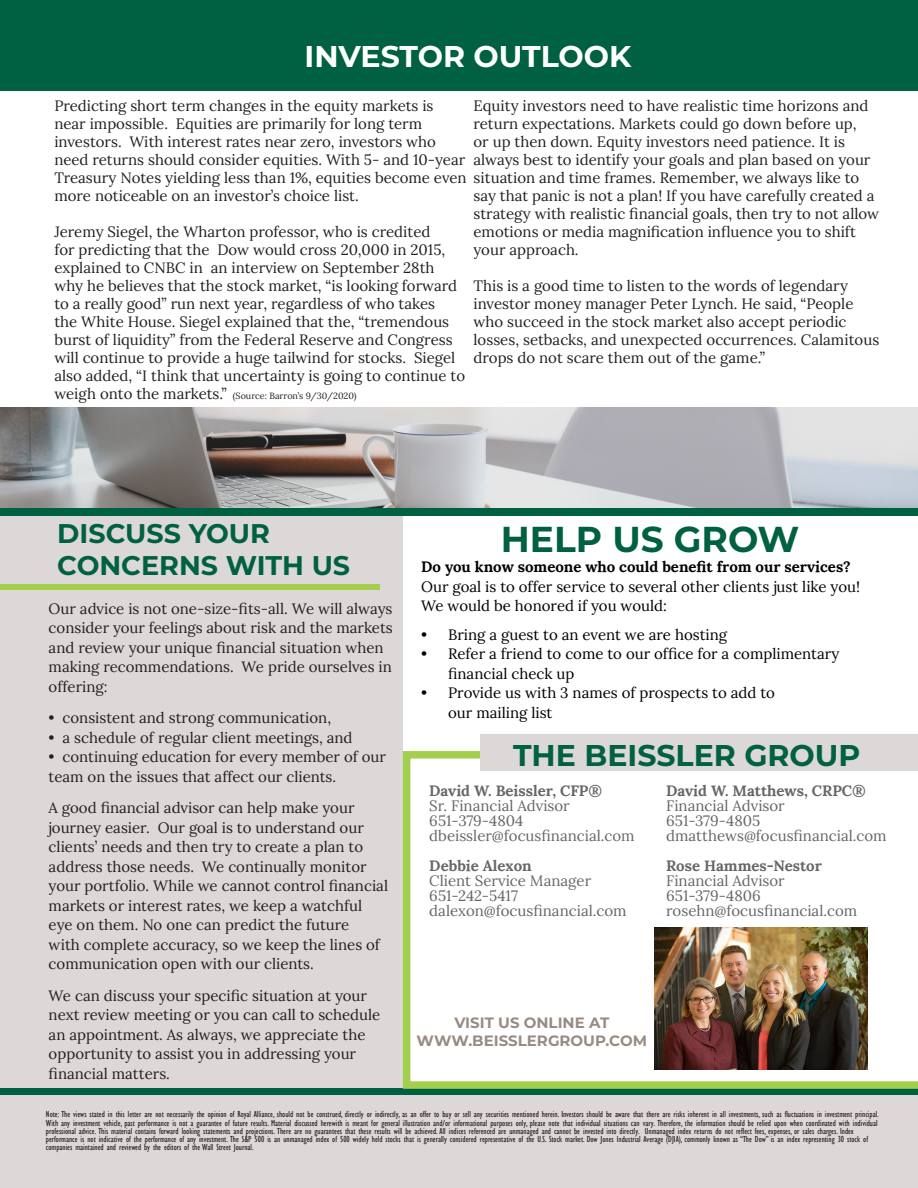
<style>
.page{position:relative;width:918px;height:1188px;background:#fff}
.page>*{position:absolute;margin:0;border:0;box-sizing:border-box;transform-origin:0 0}
.HEADLINE{font:700 36px "Montserrat";color:#006142}
.HEADLINE-2{font:700 30px "Montserrat";color:#006142}
.Body{font:700 30px "Montserrat";color:#fff}
.Body-2{font:700 27px/32.4px "Montserrat";color:#006142}
.Body-3{font:15px/18px "Lora";color:#231f20}
.Body-4{font:15px/19.5px "Lora";color:#000}
.Body-5{font:15px "Lora";color:#656666}
.Body-6{font:700 15px "Lora";color:#656666}
.Body-7{font:700 15px "Lora";color:#000}
.Heading_Master{font:700 15px/18px "Montserrat";color:#998b83;text-align:center}
.Body-8{font:condensed 9px/8.2px "Gill Sans";color:#231f20}
.Body-9{font:9px "Lora";color:#231f20}
.s1{font-size:15px}
</style>
<div class="page">
<div style="left:0;top:511px;width:403px;height:622px;background:#dcd8d7"></div>
<div style="left:0;top:1087px;width:918px;height:101px;background:#dcd8d7"></div>
<div style="left:0;top:1089px;width:918px;height:6px;background:#006142"></div>
<div style="left:0;top:506px;width:918px;height:10px;background:#006142"></div>
<div style="left:0;top:584px;width:380px;height:6px;background:#a4cf4e"></div>
<svg style="left:403px;top:751px;width:515px;height:338px"></svg>
<div style="left:480px;top:734px;width:438px;height:37px;background:#dcd8d7"></div>
<div style="left:0;top:0;width:918px;height:90px;background:#006142"></div>
<img style="left:0;top:407px;width:918px;height:101px">
<img style="left:655px;top:928px;width:212px;height:141px">
<p class="Body" style="left:305px;top:34px;width:328px">INVESTOR OUTLOOK</p>
<p class="Body-3" style="left:54px;top:96px;width:414px">Predicting short term changes in the equity markets is near impossible. Equities are primarily for long term investors. With interest rates near zero, investors who need returns should consider equities. With 5- and 10-year Treasury Notes yielding less than 1%, equities become even more noticeable on an investor’s choice list.</p>
<p class="Body-3" style="left:54px;top:222px;width:412px">Jeremy Siegel, the Wharton professor, who is credited<br>for predicting that the Dow would cross 20,000 in 2015, explained to CNBC in an interview on September 28th why he believes that the stock market, “is looking forward to a really good” run next year, regardless of who takes<br>the White House. Siegel explained that the, “tremendous burst of liquidity” from the Federal Reserve and Congress will continue to provide a huge tailwind for stocks. Siegel also added, “I think that uncertainty is going to continue to</p>
<p class="Body-9" style="left:54px;top:389px;width:304px"><span class="s1">weigh onto the markets.”</span> (Source: Barron’s 9/30/2020)</p>
<p class="Body-3" style="left:474px;top:96px;width:407px">Equity investors need to have realistic time horizons and return expectations. Markets could go down before up,<br>or up then down. Equity investors need patience. It is always best to identify your goals and plan based on your situation and time frames. Remember, we always like to say that panic is not a plan! If you have carefully created a strategy with realistic financial goals, then try to not allow emotions or media magnification influence you to shift your approach.</p>
<p class="Body-3" style="left:474px;top:276px;width:407px">This is a good time to listen to the words of legendary investor money manager Peter Lynch. He said, “People who succeed in the stock market also accept periodic losses, setbacks, and unexpected occurrences. Calamitous drops do not scare them out of the game.”</p>
<p class="Body-2" style="left:57px;top:516px;width:294px">DISCUSS YOUR<br>CONCERNS WITH US</p>
<p class="Body-3" style="left:49px;top:597px;width:346px;line-height:19.5px">Our advice is not one-size-fits-all. We will always consider your feelings about risk and the markets and review your unique financial situation when making recommendations. We pride ourselves in offering:</p>
<p class="Body-3" style="left:49px;top:708px;width:284px">• consistent and strong communication,</p>
<p class="Body-3" style="left:49px;top:727px;width:305px">• a schedule of regular client meetings, and</p>
<p class="Body-3" style="left:49px;top:746px;width:339px;line-height:19.5px">• continuing education for every member of our team on the issues that affect our clients.</p>
<p class="Body-3" style="left:49px;top:797px;width:341px;line-height:19.5px">A good financial advisor can help make your journey easier. Our goal is to understand our clients’ needs and then try to create a plan to address those needs. We continually monitor your portfolio. While we cannot control financial markets or interest rates, we keep a watchful eye on them. No one can predict the future<br>with complete accuracy, so we keep the lines of communication open with our clients.</p>
<p class="Body-3" style="left:49px;top:984px;width:333px;line-height:19.5px">We can discuss your specific situation at your next review meeting or you can call to schedule an appointment. As always, we appreciate the opportunity to assist you in addressing your financial matters.</p>
<p class="HEADLINE" style="left:501px;top:513px;width:300px">HELP US GROW</p>
<p class="Body-4" style="left:421px;top:576px;width:440px">Our goal is to offer service to several other clients just like you!<br>We would be honored if you would:</p>
<p class="Body-4" style="left:421px;top:624px;width:307px">• Bring a guest to an event we are hosting</p>
<p class="Body-4" style="left:448px;top:643px;width:393px;text-indent:-27px">• Refer a friend to come to our office for a complimentary financial check up</p>
<p class="Body-4" style="left:448px;top:682px;width:328px;text-indent:-27px">• Provide us with 3 names of prospects to add to our mailing list</p>
<p class="Body-7" style="left:421px;top:554px;width:431px">Do you know someone who could benefit from our services?</p>
<p class="HEADLINE-2" style="left:513px;top:733px;width:349px">THE BEISSLER GROUP</p>
<p class="Body-6" style="left:429px;top:778px;width:174px">David W. Beissler, CFP®</p>
<p class="Body-5" style="left:429px;top:794px;width:142px">Sr. Financial Advisor</p>
<p class="Body-5" style="left:429px;top:809px;width:96px">651-379-4804</p>
<p class="Body-5" style="left:429px;top:824px;width:207px">dbeissler@focusfinancial.com</p>
<p class="Body-6" style="left:429px;top:853px;width:104px">Debbie Alexon</p>
<p class="Body-5" style="left:429px;top:869px;width:163px">Client Service Manager</p>
<p class="Body-5" style="left:429px;top:884px;width:90px">651-242-5417</p>
<p class="Body-5" style="left:429px;top:899px;width:199px">dalexon@focusfinancial.com</p>
<p class="Body-6" style="left:666px;top:778px;width:201px">David W. Matthews, CRPC®</p>
<p class="Body-5" style="left:666px;top:794px;width:120px">Financial Advisor</p>
<p class="Body-5" style="left:666px;top:809px;width:96px">651-379-4805</p>
<p class="Body-5" style="left:666px;top:824px;width:222px">dmatthews@focusfinancial.com</p>
<p class="Body-6" style="left:666px;top:853px;width:157px">Rose Hammes-Nestor</p>
<p class="Body-5" style="left:666px;top:869px;width:120px">Financial Advisor</p>
<p class="Body-5" style="left:666px;top:884px;width:96px">651-379-4806</p>
<p class="Body-5" style="left:666px;top:899px;width:193px">rosehn@focusfinancial.com</p>
<p class="Heading_Master" style="left:417px;top:1013px;width:232px">VISIT US ONLINE AT<br>WWW.BEISSLERGROUP.COM</p>
<p class="Body-8" style="left:46px;top:1110px;width:834px">Note: The views stated in this letter are not necessarily the opinion of Royal Alliance, should not be construed, directly or indirectly, as an offer to buy or sell any securities mentioned herein. Investors should be aware that there are risks inherent in all investments, such as fluctuations in investment principal.<br>With any investment vehicle, past performance is not a guarantee of future results. Material discussed herewith is meant for general illustration and/or informational purposes only, please note that individual situations can vary. Therefore, the information should be relied upon when coordinated with individual professional advice. This material contains forward looking statements and projections. There are no guarantees that these results will be achieved. All indices referenced are unmanaged and cannot be invested into directly. Unmanaged index returns do not reflect fees, expenses, or sales charges. Index performance is not indicative of the performance of any investment. The S&amp;P 500 is an unmanaged index of 500 widely held stocks that is generally considered representative of the U.S. Stock market. Dow Jones Industrial Average (DJIA), commonly known as “The Dow” is an index representing 30 stock of companies maintained and reviewed by the editors of the Wall Street Journal.</p>
</div>
